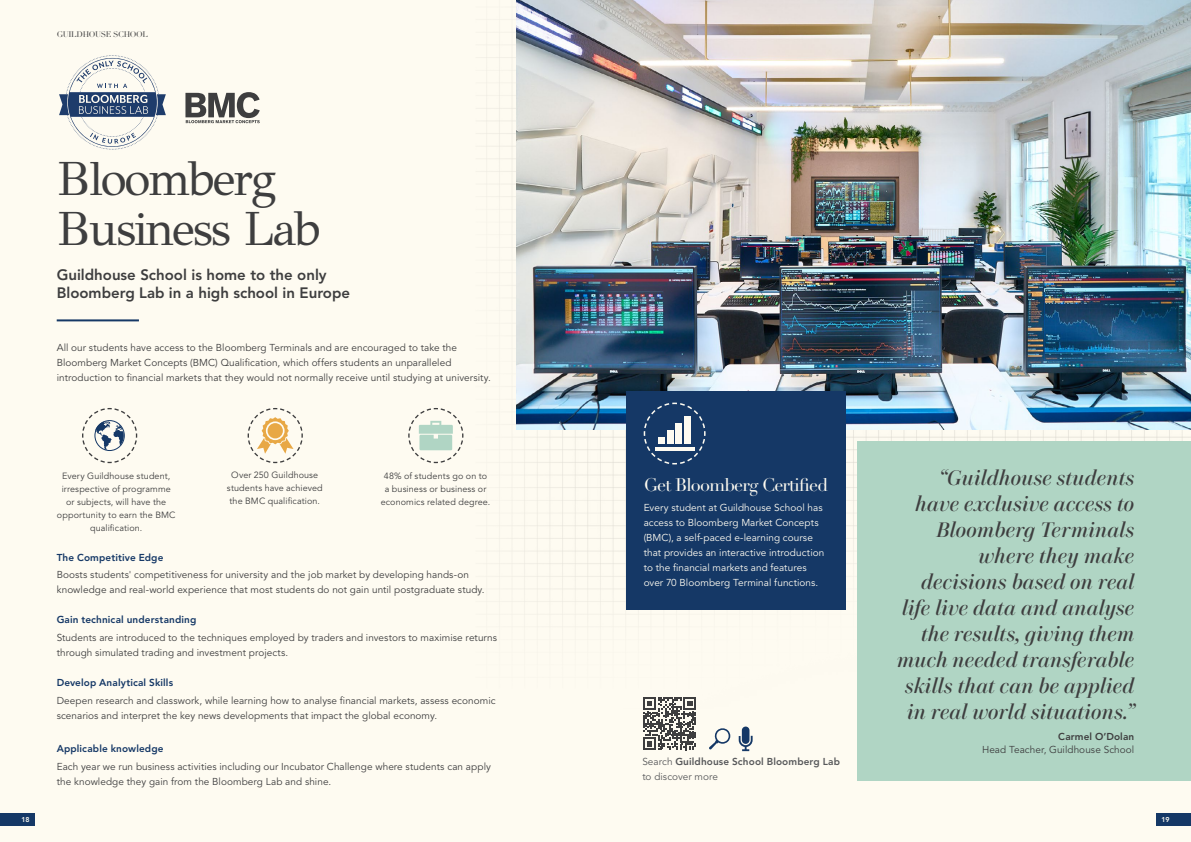
<style>
.page{position:relative;width:1191px;height:842px;background:#fff}
.page>*{position:absolute;margin:0;border:0;box-sizing:border-box;transform-origin:0 0}
.Heading{font:48px/50px "GFS Didot";letter-spacing:-.04em;color:#3e3e3f}
._04_Body_Copy{font:italic 500 21px/26px "Cardillac";color:#3e3e3f;text-align:right}
.t1{font:18px "Didot LT Pro";letter-spacing:-.04em;color:#fefbf1}
.t2{font:800 15px/18px "Avenir LT Std";color:#3e3e3f}
._04_Body_Copy-2{font:10px/15px "Avenir LT Std";letter-spacing:.005em;color:#3e3e3f}
._04_Body_Copy-3{font:10px/15px "Avenir LT Std";letter-spacing:.005em;color:#fefbf1}
._04_Body_Copy-4{font:800 10px "Avenir LT Std";letter-spacing:.01em;color:#153866}
._04_Body_Copy-5{font:800 10px "Avenir LT Std";letter-spacing:.01em;color:#57585a}
._04_Body_Copy-6{font:10px "Avenir LT Std";letter-spacing:.005em;color:#57585a}
._04_Body_Copy-7{font:800 10px "Avenir LT Std";letter-spacing:.01em;color:#3e3e3f}
._04_Body_Copy-8{font:9px/13px "Avenir LT Std";letter-spacing:.01em;color:#3e3e3f;text-align:center}
.t3{font:8px "Didot LT Pro";letter-spacing:-.04em;color:#3e3e3f}
.t4{font:800 7px "Avenir LT Std";color:#fefcf2}
.s1{font-weight:400}
</style>
<div class="page">
<div style="left:0;top:0;width:595px;height:842px;background:#fefbf1"></div>
<div style="left:595px;top:0;width:596px;height:842px;background:#fefbf1"></div>
<img style="left:486px;top:32px;width:705px;height:583px">
<img style="left:516px;top:0;width:675px;height:429px">
<svg style="left:82px;top:408px;width:56px;height:56px"></svg>
<div style="left:94px;top:420px;width:31px;height:31px;border:1px solid #153866;border-radius:50%"></div>
<svg style="left:247px;top:408px;width:56px;height:56px"></svg>
<svg style="left:59px;top:55px;width:107px;height:94px"></svg>
<svg style="left:643px;top:697px;width:53px;height:53px"></svg>
<div style="left:742px;top:726px;width:7px;height:18px;background:#153866;border-radius:4px"></div>
<svg style="left:738px;top:736px;width:14px;height:15px"></svg>
<svg style="left:709px;top:728px;width:21px;height:21px"></svg>
<svg style="left:408px;top:408px;width:56px;height:56px"></svg>
<hr style="left:57px;top:319px;width:82px;height:2px;background:#153866">
<div style="left:625px;top:391px;width:220px;height:218px;background:#153866"></div>
<svg style="left:643px;top:402px;width:63px;height:63px"></svg>
<div style="left:658px;top:437px;width:7px;height:7px;background:#fefbf1"></div>
<div style="left:667px;top:430px;width:6px;height:14px;background:#fefbf1"></div>
<div style="left:675px;top:423px;width:7px;height:21px;background:#fefbf1"></div>
<div style="left:684px;top:416px;width:7px;height:28px;background:#fefbf1"></div>
<hr style="left:655px;top:447px;width:39px;height:3px;background:#fefbf1">
<div style="left:857px;top:441px;width:334px;height:340px;background:#b0d5c4"></div>
<svg style="left:185px;top:92px;width:75px;height:31px"></svg>
<div style="left:0;top:813px;width:35px;height:13px;background:#153866"></div>
<div style="left:1156px;top:813px;width:35px;height:13px;background:#153866"></div>
<p class="t3" style="left:57px;top:30px;width:93px">GUILDHOUSE SCHOOL</p>
<p class="Heading" style="left:57px;top:151px;width:266px">Bloomberg<br>Business Lab</p>
<p class="t2" style="left:57px;top:266px;width:295px">Guildhouse School is home to the only<br>Bloomberg Lab in a high school in Europe</p>
<p class="_04_Body_Copy-2" style="left:57px;top:340px;width:436px">All our students have access to the Bloomberg Terminals and are encouraged to take the<br>Bloomberg Market Concepts (BMC) Qualification, which offers students an unparalleled introduction to financial markets that they would not normally receive until studying at university.</p>
<p class="_04_Body_Copy-8" style="left:57px;top:469px;width:120px">Every Guildhouse student, irrespective of programme or subjects, will have the opportunity to earn the BMC qualification.</p>
<p class="_04_Body_Copy-8" style="left:227px;top:469px;width:97px">Over 250 Guildhouse students have achieved the BMC qualification.</p>
<p class="_04_Body_Copy-8" style="left:381px;top:469px;width:111px">48% of students go on to a business or business or economics related degree.</p>
<p class="t1" style="left:643px;top:474px;width:186px">Get Bloomberg Certified</p>
<p class="_04_Body_Copy-3" style="left:643px;top:500px;width:182px">Every student at Guildhouse School has access to Bloomberg Market Concepts (BMC), a self-paced e-learning course that provides an interactive introduction to the financial markets and features over 70 Bloomberg Terminal functions.</p>
<p class="_04_Body_Copy-4" style="left:57px;top:551px;width:108px">The Competitive Edge</p>
<p class="_04_Body_Copy-2" style="left:57px;top:568px;width:429px">Boosts students' competitiveness for university and the job market by developing hands-on knowledge and real-world experience that most students do not gain until postgraduate study.</p>
<p class="_04_Body_Copy-4" style="left:57px;top:614px;width:141px">Gain technical understanding</p>
<p class="_04_Body_Copy-2" style="left:57px;top:630px;width:442px">Students are introduced to the techniques employed by traders and investors to maximise returns through simulated trading and investment projects.</p>
<p class="_04_Body_Copy-4" style="left:57px;top:677px;width:118px">Develop Analytical Skills</p>
<p class="_04_Body_Copy-2" style="left:57px;top:693px;width:440px">Deepen research and classwork, while learning how to analyse financial markets, assess economic scenarios and interpret the key news developments that impact the global economy.</p>
<p class="_04_Body_Copy-4" style="left:57px;top:742px;width:108px">Applicable knowledge</p>
<p class="_04_Body_Copy-2" style="left:57px;top:759px;width:436px">Each year we run business activities including our Incubator Challenge where students can apply the knowledge they gain from the Bloomberg Lab and shine.</p>
<p class="_04_Body_Copy-5" style="left:642px;top:756px;width:199px"><span class="s1">Search</span> Guildhouse School Bloomberg Lab</p>
<p class="_04_Body_Copy-6" style="left:642px;top:771px;width:77px">to discover more</p>
<p class="_04_Body_Copy" style="left:897px;top:464px;width:239px">“Guildhouse students have exclusive access to<br>Bloomberg Terminals where they make decisions based on real life live data and analyse the results, giving them much needed transferable skills that can be applied in real world situations.”</p>
<p class="_04_Body_Copy-7" style="left:1058px;top:731px;width:78px">Carmel O’Dolan</p>
<p class="_04_Body_Copy-2" style="left:982px;top:742px;width:154px">Head Teacher, Guildhouse School</p>
<p class="t4" style="left:21px;top:815px;width:10px">18</p>
<p class="t4" style="left:1161px;top:815px;width:10px">19</p>
</div>
